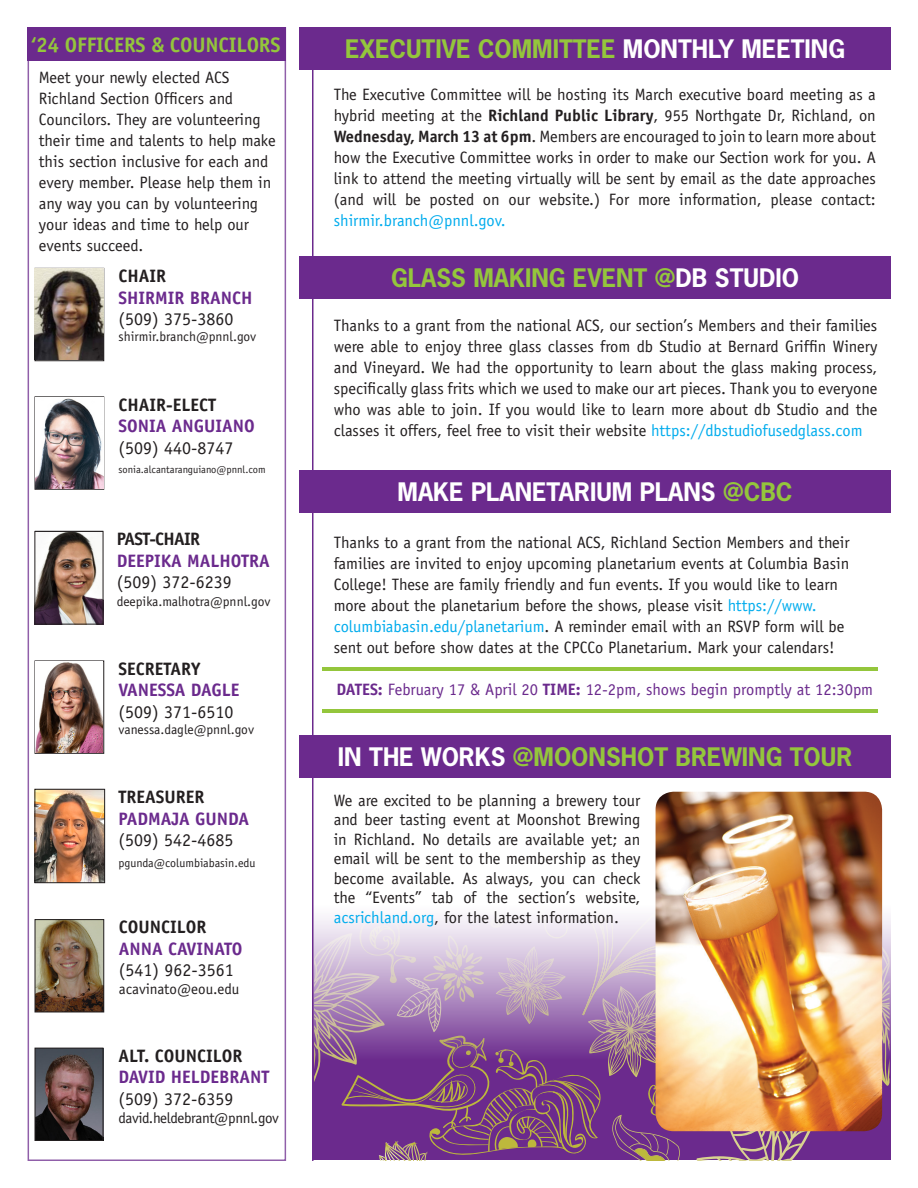
<style>
.page{position:relative;width:918px;height:1188px;background:#fff}
.page>*{position:absolute;margin:0;border:0;box-sizing:border-box;transform-origin:0 0}
.Normal__Web{font:700 24px "News Gothic";color:#94c63c}
.Normal__Web-2{font:700 24px "News Gothic";color:#fff}
.Normal__Web-3{font:700 21px "Officina Sans";letter-spacing:-.01em;color:#94c63c}
.t1{font:700 18px "Officina Sans";color:#6b2a8d}
.t2{font:18px "Officina Sans";color:#231f20}
.t3{font:700 18px "Officina Sans";color:#231f20}
.t4{font:700 18px "Officina Sans";letter-spacing:-.04em;color:#231f20}
.t5{font:16.5px/21px "Officina Sans";color:#231f20;text-align:justify}
.t6{font:16.5px "Officina Sans";color:#6b2a8d}
.t7{font:15px "Officina Sans";letter-spacing:-.02em;color:#231f20}
.t8{font:15px "Officina Sans";color:#231f20}
.t9{font:13.5px "Officina Sans";color:#231f20}
.t10{font:12px "Officina Sans";color:#231f20}
.t11{font:10.5px "Officina Sans";color:#231f20}
.s1{color:#fff}
.s2{font-weight:700}
.s3{color:#00aced}
.s4{color:#94c63c}
</style>
<div class="page">
<hr style="left:322px;top:709px;width:556px;height:3px;background:#94c63c">
<div style="left:28px;top:27px;width:258px;height:1134px;background:#fff;border:2px solid #6b2a8d"></div>
<div style="left:27px;top:27px;width:258px;height:33px;background:#6b2a8d"></div>
<img style="left:36px;top:1050px;width:66px;height:89px">
<div style="left:34px;top:1048px;width:70px;height:93px;border:1px solid #231f20"></div>
<img style="left:37px;top:921px;width:65px;height:89px">
<div style="left:35px;top:919px;width:69px;height:93px;border:1px solid #231f20"></div>
<img style="left:36px;top:533px;width:65px;height:90px">
<div style="left:34px;top:531px;width:69px;height:94px;border:1px solid #231f20"></div>
<div style="left:34px;top:268px;width:70px;height:93px;border:1px solid #231f20"></div>
<img style="left:34px;top:269px;width:70px;height:91px">
<img style="left:36px;top:791px;width:67px;height:90px">
<div style="left:34px;top:789px;width:71px;height:94px;border:1px solid #231f20"></div>
<div style="left:299px;top:27px;width:592px;height:42px;background:#6b2a8d"></div>
<hr style="left:312px;top:31px;width:2px;height:1130px;background:#6b2a8d">
<div style="left:34px;top:660px;width:70px;height:94px;border:1px solid #231f20"></div>
<img style="left:35px;top:661px;width:67px;height:91px">
<div style="left:34px;top:396px;width:70px;height:94px;border:1px solid #231f20"></div>
<img style="left:35px;top:397px;width:68px;height:91px">
<svg style="left:314px;top:904px;width:575px;height:256px"></svg>
<img style="left:379px;top:1141px;width:36px;height:19px">
<div style="left:299px;top:256px;width:592px;height:43px;background:#6b2a8d"></div>
<div style="left:299px;top:471px;width:592px;height:42px;background:#6b2a8d"></div>
<hr style="left:322px;top:667px;width:556px;height:4px;background:#94c63c">
<div style="left:299px;top:735px;width:592px;height:42px;background:#6b2a8d"></div>
<img style="left:656px;top:792px;width:226px;height:339px">
<p class="Normal__Web-3" style="left:32px;top:32px;width:250px">‘24 OFFICERS &amp; COUNCILORS</p>
<p class="t5" style="left:39px;top:67px;width:238px;text-align:left">Meet your newly elected ACS<br>Richland Section Officers and<br>Councilors. They are volunteering their time and talents to help make this section inclusive for each and every member. Please help them in any way you can by volunteering your ideas and time to help our events succeed.</p>
<p class="t3" style="left:118px;top:265px;width:49px">CHAIR</p>
<p class="t1" style="left:118px;top:286px;width:136px">SHIRMIR BRANCH</p>
<p class="t2" style="left:118px;top:309px;width:116px">(509) 375-3860</p>
<p class="t9" style="left:118px;top:329px;width:139px">shirmir.branch@pnnl.gov</p>
<p class="t3" style="left:118px;top:393px;width:99px">CHAIR-ELECT</p>
<p class="t1" style="left:118px;top:415px;width:138px">SONIA ANGUIANO</p>
<p class="t2" style="left:118px;top:437px;width:116px">(509) 440-8747</p>
<p class="t11" style="left:118px;top:463px;width:149px">sonia.alcantaranguiano@pnnl.com</p>
<p class="t4" style="left:117px;top:528px;width:85px">PAST-CHAIR</p>
<p class="t1" style="left:117px;top:549px;width:155px">DEEPIKA MALHOTRA</p>
<p class="t2" style="left:117px;top:572px;width:116px">(509) 372-6239</p>
<p class="t9" style="left:117px;top:594px;width:155px">deepika.malhotra@pnnl.gov</p>
<p class="t3" style="left:118px;top:657px;width:84px">SECRETARY</p>
<p class="t1" style="left:118px;top:679px;width:123px">VANESSA DAGLE</p>
<p class="t2" style="left:118px;top:701px;width:116px">(509) 371-6510</p>
<p class="t9" style="left:118px;top:722px;width:137px">vanessa.dagle@pnnl.gov</p>
<p class="t3" style="left:118px;top:786px;width:88px">TREASURER</p>
<p class="t1" style="left:118px;top:807px;width:132px">PADMAJA GUNDA</p>
<p class="t2" style="left:118px;top:830px;width:116px">(509) 542-4685</p>
<p class="t10" style="left:118px;top:856px;width:138px">pgunda@columbiabasin.edu</p>
<p class="t3" style="left:119px;top:916px;width:89px">COUNCILOR</p>
<p class="t1" style="left:119px;top:938px;width:125px">ANNA CAVINATO</p>
<p class="t2" style="left:119px;top:960px;width:116px">(541) 962-3561</p>
<p class="t8" style="left:119px;top:981px;width:122px">acavinato@eou.edu</p>
<p class="t3" style="left:118px;top:1044px;width:126px">ALT. COUNCILOR</p>
<p class="t1" style="left:118px;top:1066px;width:153px">DAVID HELDEBRANT</p>
<p class="t2" style="left:118px;top:1088px;width:116px">(509) 372-6359</p>
<p class="t7" style="left:118px;top:1109px;width:162px">david.heldebrant@pnnl.gov</p>
<p class="Normal__Web" style="left:345px;top:33px;width:501px">EXECUTIVE COMMITTEE <span class="s1">MONTHLY MEETING</span></p>
<p class="t5" style="left:334px;top:84px;width:544px">The Executive Committee will be hosting its March executive board meeting as a hybrid meeting at the <span class="s2">Richland Public Library</span>, 955 Northgate Dr, Richland, on <span class="s2">Wednesday, March 13 at 6pm</span>. Members are encouraged to join to learn more about how the Executive Committee works in order to make our Section work for you. A link to attend the meeting virtually will be sent by email as the date approaches (and will be posted on our website.) For more information, please contact: <span class="s3">shirmir.branch@pnnl.gov.</span></p>
<p class="Normal__Web" style="left:391px;top:262px;width:409px">GLASS MAKING EVENT @<span class="s1">DB STUDIO</span></p>
<p class="t5" style="left:334px;top:315px;width:545px">Thanks to a grant from the national ACS, our section’s Members and their families were able to enjoy three glass classes from db Studio at Bernard Griffin Winery and Vineyard. We had the opportunity to learn about the glass making process, specifically glass frits which we used to make our art pieces. Thank you to everyone who was able to join. If you would like to learn more about db Studio and the classes it offers, feel free to visit their website <span class="s3">https://dbstudiofusedglass.com</span></p>
<p class="Normal__Web-2" style="left:398px;top:476px;width:397px">MAKE PLANETARIUM PLANS <span class="s4">@CBC</span></p>
<p class="t5" style="left:334px;top:532px;width:517px;text-align:left">Thanks to a grant from the national ACS, Richland Section Members and their families are invited to enjoy upcoming planetarium events at Columbia Basin College! These are family friendly and fun events. If you would like to learn more about the planetarium before the shows, please visit <span class="s3">https://www. columbiabasin.edu/planetarium</span>. A reminder email with an RSVP form will be sent out before show dates at the CPCCo Planetarium. Mark your calendars!</p>
<p class="t6" style="left:336px;top:679px;width:538px"><span class="s2">DATES:</span> February 17 &amp; April 20 <span class="s2">TIME:</span> 12-2pm, shows begin promptly at 12:30pm</p>
<p class="Normal__Web" style="left:338px;top:741px;width:516px"><span class="s1">IN THE WORKS</span> @MOONSHOT BREWING TOUR</p>
<p class="t5" style="left:334px;top:790px;width:308px;line-height:19.5px">We are excited to be planning a brewery tour and beer tasting event at Moonshot Brewing in Richland. No details are available yet; an email will be sent to the membership as they become available. As always, you can check the “Events” tab of the section’s website, <span class="s3">acsrichland.org</span>, for the latest information.</p>
</div>
